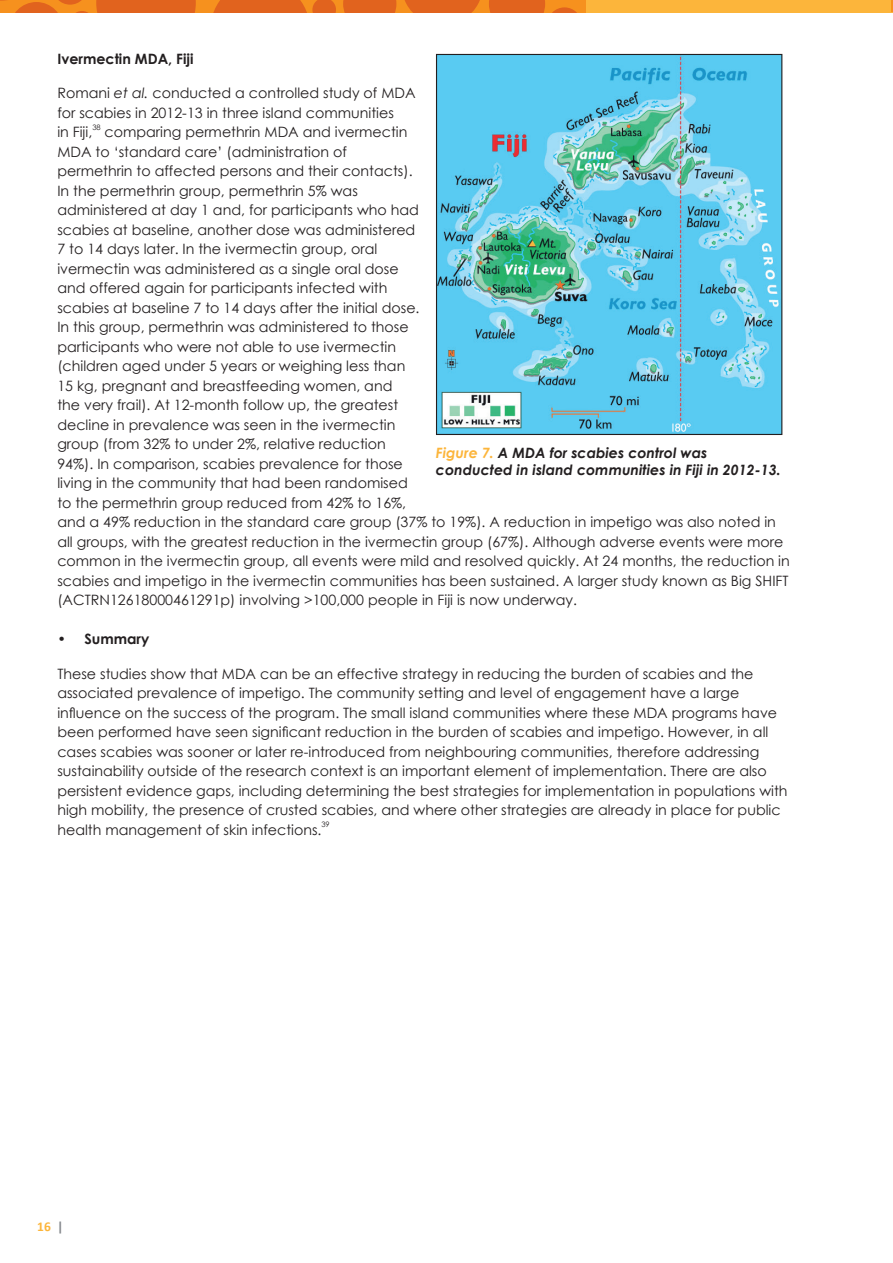
<style>
.page{position:relative;width:893px;height:1263px;background:#fff}
.page>*{position:absolute;margin:0;border:0;box-sizing:border-box;transform-origin:0 0}
.t1{font:14.25px/19.5px "Century Gothic";color:#231f20}
.t2{font:italic 700 14.25px/16.4px "Century Gothic";color:#231f20}
.t3{font:700 14.25px "Century Gothic";color:#231f20}
.t4{font:700 13.5px "Calibri";color:#fcb53b}
.t5{font:7.5px "Century Gothic";color:#231f20}
.s1{font-style:italic}
.s2{color:#fcb53b}
.s3{color:#868a8e}
</style>
<div class="page">
<div style="left:0;top:0;width:893px;height:13px;background:#f6911e"></div>
<svg style="left:0;top:0;width:196px;height:13px"></svg>
<svg style="left:405px;top:0;width:75px;height:13px"></svg>
<svg style="left:343px;top:0;width:53px;height:13px"></svg>
<svg style="left:489px;top:0;width:88px;height:13px"></svg>
<svg style="left:213px;top:0;width:123px;height:13px;background:#e3681e"></svg>
<div style="left:587px;top:0;width:306px;height:13px;background:#fcb53b"></div>
<svg style="left:891px;top:0;width:2px;height:12px"></svg>
<img style="left:438px;top:56px;width:342px;height:377px">
<div style="left:436px;top:54px;width:346px;height:381px;border:1px solid #231f20"></div>
<p class="t3" style="left:57px;top:48px;width:138px">Ivermectin MDA, Fiji</p>
<p class="t1" style="left:57px;top:83px;width:360px">Romani <span class="s1">et al.</span> conducted a controlled study of MDA for scabies in 2012-13 in three island communities<br>in Fiji,</p>
<p class="t5" style="left:92px;top:122px;width:10px">38</p>
<p class="t1" style="left:57px;top:122px;width:734px;text-indent:47px">comparing permethrin MDA and ivermectin<br>MDA to ‘standard care’ (administration of<br>permethrin to affected persons and their contacts).<br>In the permethrin group, permethrin 5% was<br>administered at day 1 and, for participants who had<br>scabies at baseline, another dose was administered<br>7 to 14 days later. In the ivermectin group, oral<br>ivermectin was administered as a single oral dose<br>and offered again for participants infected with<br>scabies at baseline 7 to 14 days after the initial dose.<br>In this group, permethrin was administered to those<br>participants who were not able to use ivermectin<br>(children aged under 5 years or weighing less than<br>15 kg, pregnant and breastfeeding women, and<br>the very frail). At 12-month follow up, the greatest<br>decline in prevalence was seen in the ivermectin<br>group (from 32% to under 2%, relative reduction<br>94%). In comparison, scabies prevalence for those<br>living in the community that had been randomised<br>to the permethrin group reduced from 42% to 16%,<br>and a 49% reduction in the standard care group (37% to 19%). A reduction in impetigo was also noted in all groups, with the greatest reduction in the ivermectin group (67%). Although adverse events were more common in the ivermectin group, all events were mild and resolved quickly. At 24 months, the reduction in scabies and impetigo in the ivermectin communities has been sustained. A larger study known as Big SHIFT (ACTRN12618000461291p) involving &gt;100,000 people in Fiji is now underway.</p>
<p class="t3" style="left:57px;top:628px;width:93px">• Summary</p>
<p class="t1" style="left:57px;top:664px;width:732px">These studies show that MDA can be an effective strategy in reducing the burden of scabies and the associated prevalence of impetigo. The community setting and level of engagement have a large influence on the success of the program. The small island communities where these MDA programs have been performed have seen significant reduction in the burden of scabies and impetigo. However, in all cases scabies was sooner or later re-introduced from neighbouring communities, therefore addressing sustainability outside of the research context is an important element of implementation. There are also persistent evidence gaps, including determining the best strategies for implementation in populations with high mobility, the presence of crusted scabies, and where other strategies are already in place for public health management of skin infections.</p>
<p class="t2" style="left:436px;top:444px;width:346px"><span class="s2">Figure 7.</span> A MDA for scabies control was conducted in island communities in Fiji in 2012-13.</p>
<p class="t5" style="left:321px;top:819px;width:10px">39</p>
<p class="t4" style="left:37px;top:1217px;width:28px">16 <span class="s3">|</span></p>
</div>
